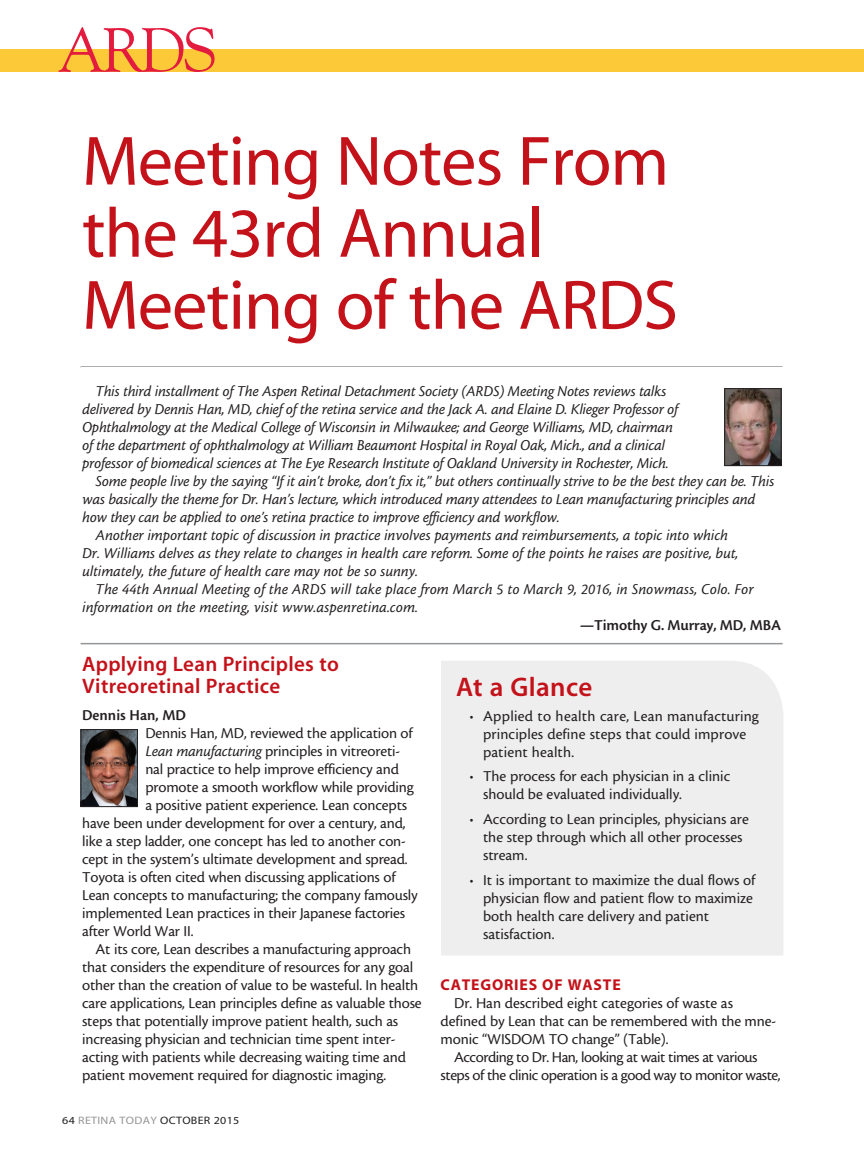
<style>
.page{position:relative;width:864px;height:1161px;background:#fff}
.page>*{position:absolute;margin:0;border:0;box-sizing:border-box;transform-origin:0 0}
.headline{font:70.5px/72px "Myriad MM 400 600";letter-spacing:-.015em;color:#c4121a}
.Subhead_Special_no_l{font:27px "Myriad MM 565 600";letter-spacing:.015em;color:#c4121a}
.Subhead_Special_no_l-2{font:21px/22.5px "Myriad MM 565 600";letter-spacing:.015em;color:#c4121a}
.body{font:15.75px/18px "Cronos MM 408 10";letter-spacing:-.01em;color:#231f20}
.body-2{font:15.75px/18px "Cronos MM It 408 10";letter-spacing:-.01em;color:#231f20}
.body-3{font:15.75px/18px "Cronos MM It 408 10";letter-spacing:.01em;color:#231f20}
.body-4{font:15.75px/18px "Cronos MM 408 10";letter-spacing:-.03em;color:#231f20}
.body-5{font:15.75px/18px "Cronos MM 408 10";letter-spacing:.01em;color:#231f20}
.body-6{font:15.75px "Cronos MM 574 10";letter-spacing:-.01em;color:#231f20}
.subhead{font:15.75px "Myriad MM 700 600";letter-spacing:.05em;color:#c4121a}
.Subhead_2{font:15.75px "Cronos MM 574 10";color:#231f20}
.t1{font:10.8px "Myriad MM 400 600";letter-spacing:.025em;color:#231f20;scale:1.11 1}
.s1{font-family:"Cronos MM It 408 10"}
.s2{color:#939598}
</style>
<div class="page">
<div style="left:0;top:50px;width:864px;height:22px;background:#fcc938"></div>
<svg style="left:58px;top:27px;width:157px;height:45px"></svg>
<hr style="left:81px;top:366px;width:702px;height:2px;background:#939598">
<img style="left:726px;top:390px;width:54px;height:74px">
<div style="left:724px;top:388px;width:58px;height:78px;border:1px solid #231f20"></div>
<img style="left:83px;top:731px;width:53px;height:74px">
<div style="left:81px;top:729px;width:57px;height:78px;border:1px solid #231f20"></div>
<hr style="left:81px;top:643px;width:702px;height:1px;background:#939598">
<div style="left:441px;top:661px;width:342px;height:294px;background:#eeeeef"></div>
<p class="headline" style="left:82px;top:129px;width:597px">Meeting Notes From the 43rd Annual<br>Meeting of the ARDS</p>
<p class="body-2" style="left:82px;top:382px;width:597px;text-indent:14px">This third installment of The Aspen Retinal Detachment Society (ARDS) Meeting Notes reviews talks delivered by Dennis Han, MD, chief of the retina service and the Jack A. and Elaine D. Klieger Professor of Ophthalmology at the Medical College of Wisconsin in Milwaukee; and George Williams, MD, chairman of the department of ophthalmology at William Beaumont Hospital in Royal Oak, Mich., and a clinical professor of biomedical sciences at The Eye Research Institute of Oakland University in Rochester, Mich.</p>
<p class="body-2" style="left:82px;top:472px;width:694px;text-indent:14px">Some people live by the saying “If it ain’t broke, don’t fix it,” but others continually strive to be the best they can be. This was basically the theme for Dr. Han’s lecture, which introduced many attendees to Lean manufacturing principles and how they can be applied to one’s retina practice to improve efficiency and workflow.</p>
<p class="body-2" style="left:82px;top:526px;width:658px;text-indent:14px">Another important topic of discussion in practice involves payments and reimbursements, a topic into which<br>Dr. Williams delves as they relate to changes in health care reform. Some of the points he raises are positive, but, ultimately, the future of health care may not be so sunny.</p>
<p class="body-3" style="left:82px;top:580px;width:673px;text-indent:14px">The 44th Annual Meeting of the ARDS will take place from March 5 to March 9, 2016, in Snowmass, Colo. For information on the meeting, visit www.aspenretina.com.</p>
<p class="body-6" style="left:580px;top:617px;width:203px">—Timothy G. Murray, MD, MBA</p>
<p class="Subhead_Special_no_l-2" style="left:82px;top:653px;width:258px">Applying Lean Principles to<br>Vitreoretinal Practice</p>
<p class="Subhead_2" style="left:82px;top:707px;width:105px">Dennis Han, MD</p>
<p class="body" style="left:145px;top:724px;width:269px">Dennis Han, MD, reviewed the application of</p>
<p class="body" style="left:145px;top:742px;width:256px"><span class="s1">Lean manufacturing</span> principles in vitreoreti-</p>
<p class="body" style="left:145px;top:760px;width:255px">nal practice to help improve efficiency and</p>
<p class="body" style="left:145px;top:778px;width:270px">promote a smooth workflow while providing</p>
<p class="body" style="left:145px;top:796px;width:263px">a positive patient experience. Lean concepts</p>
<p class="body" style="left:82px;top:814px;width:325px">have been under development for over a century, and,</p>
<p class="body" style="left:82px;top:832px;width:325px">like a step ladder, one concept has led to another con-</p>
<p class="body" style="left:82px;top:850px;width:327px">cept in the system’s ultimate development and spread.</p>
<p class="body" style="left:82px;top:868px;width:315px">Toyota is often cited when discussing applications of</p>
<p class="body" style="left:82px;top:886px;width:337px">Lean concepts to manufacturing; the company famously</p>
<p class="body" style="left:82px;top:904px;width:325px">implemented Lean practices in their Japanese factories</p>
<p class="body" style="left:82px;top:922px;width:113px">after World War II.</p>
<p class="body" style="left:82px;top:940px;width:341px;text-indent:14px">At its core, Lean describes a manufacturing approach that considers the expenditure of resources for any goal other than the creation of value to be wasteful. In health care applications, Lean principles define as valuable those steps that potentially improve patient health, such as increasing physician and technician time spent inter&shy;acting with patients while decreasing waiting time and patient movement required for diagnostic imaging.</p>
<p class="Subhead_Special_no_l" style="left:456px;top:674px;width:138px">At a Glance</p>
<p class="body-5" style="left:483px;top:707px;width:277px;text-indent:-14px">• Applied to health care, Lean manufacturing principles define steps that could improve patient health.</p>
<p class="body" style="left:483px;top:768px;width:249px;text-indent:-14px">• The process for each physician in a clinic should be evaluated individually.</p>
<p class="body" style="left:483px;top:811px;width:267px;text-indent:-14px">• According to Lean principles, physicians are the step through which all other processes stream.</p>
<p class="body" style="left:483px;top:871px;width:274px;text-indent:-14px">• It is important to maximize the dual flows of physician flow and patient flow to maximize both health care delivery and patient satisfaction.</p>
<p class="subhead" style="left:441px;top:977px;width:182px">CATEGORIES OF WASTE</p>
<p class="body" style="left:441px;top:994px;width:337px;text-indent:14px">Dr. Han described eight categories of waste as defined by Lean that can be remembered with the mne&shy;monic “WISDOM TO change” (Table).</p>
<p class="body-4" style="left:441px;top:1048px;width:342px;text-indent:14px">According to Dr. Han, looking at wait times at various steps of the clinic operation is a good way to monitor waste,</p>
<p class="t1" style="left:62px;top:1115px;width:161px">64 <span class="s2">RETINA TODAY</span> OCTOBER 2015</p>
</div>
